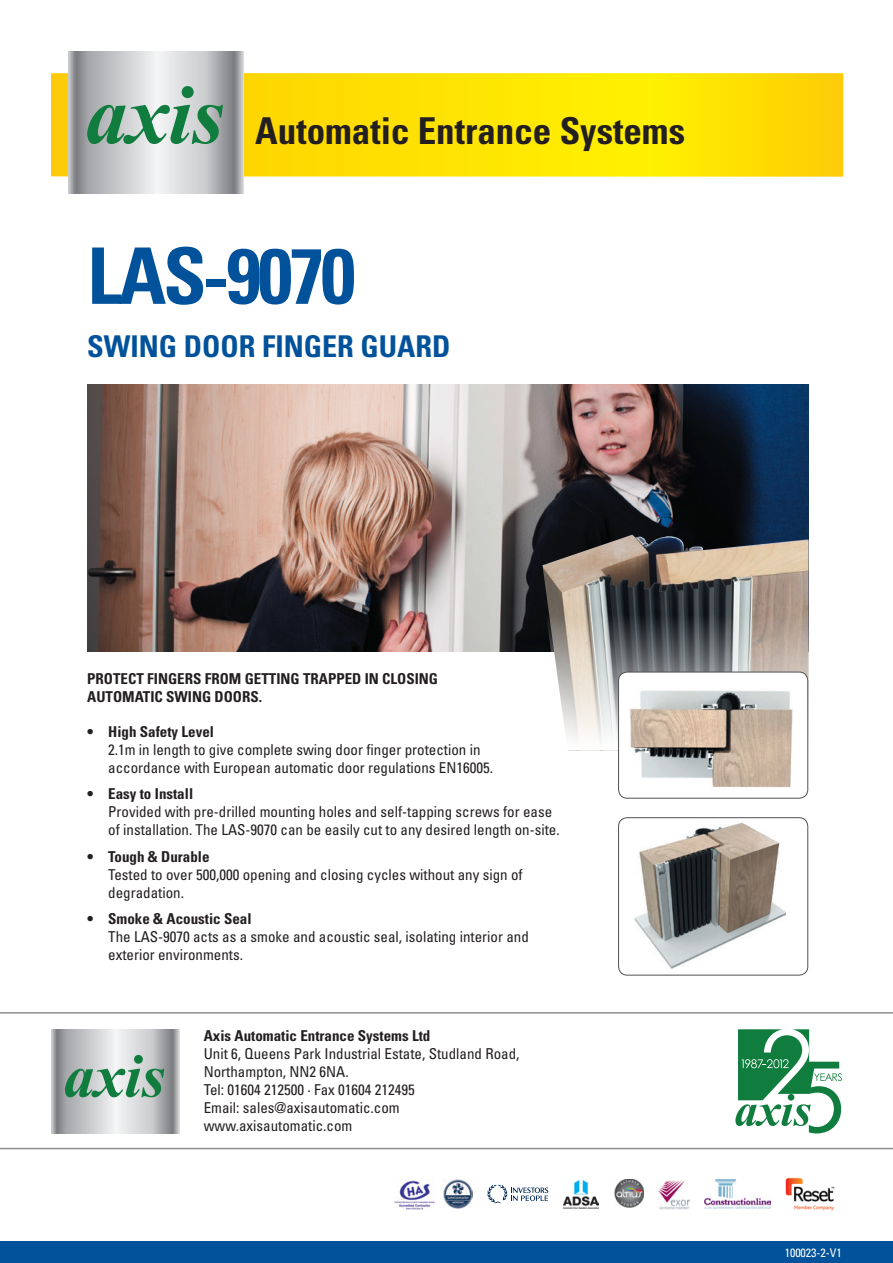
<style>
.page{position:relative;width:893px;height:1263px;background:#fff}
.page>*{position:absolute;margin:0;border:0;box-sizing:border-box;transform-origin:0 0}
.t1{font:700 condensed 78px "Univers";letter-spacing:-.04em;color:#01529a}
.t2{font:700 condensed 37.05px "Univers";color:#231f20}
.t3{font:700 condensed 30px "Univers";color:#01529a}
.Body{font:condensed 15px/18px "Univers";color:#231f20}
.Body-2{font:700 condensed 15px/18px "Univers";color:#231f20}
.t4{font:condensed 12px "Univers";color:#fff}
.s1{font-weight:700}
</style>
<div class="page">
<div style="left:0;top:1242px;width:893px;height:21px;background:#01529a"></div>
<svg style="left:51px;top:73px;width:792px;height:104px;background:#fee003"></svg>
<svg style="left:68px;top:51px;width:176px;height:142px;background:#bcbdc0"></svg>
<svg style="left:87px;top:86px;width:136px;height:58px;background:#91b5a2"></svg>
<img style="left:87px;top:385px;width:722px;height:267px">
<img style="left:542px;top:535px;width:267px;height:117px">
<svg style="left:546px;top:614px;width:263px;height:136px;background:#a4a29f"></svg>
<img style="left:634px;top:822px;width:151px;height:147px">
<div style="left:618px;top:817px;width:190px;height:158px;border:1px solid #505052;border-radius:9px"></div>
<div style="left:619px;top:672px;width:189px;height:126px;background:#fff;border-radius:9px"></div>
<div style="left:618px;top:672px;width:190px;height:126px;border:1px solid #505052;border-radius:9px"></div>
<img style="left:630px;top:690px;width:163px;height:98px">
<img style="left:394px;top:1180px;width:41px;height:30px">
<img style="left:443px;top:1179px;width:29px;height:29px">
<svg style="left:487px;top:1185px;width:61px;height:18px"></svg>
<img style="left:564px;top:1180px;width:34px;height:29px">
<img style="left:614px;top:1179px;width:30px;height:28px">
<img style="left:659px;top:1180px;width:31px;height:29px">
<img style="left:705px;top:1180px;width:66px;height:29px">
<img style="left:785px;top:1177px;width:50px;height:34px">
<svg style="left:51px;top:1029px;width:128px;height:104px;background:#bcbec0"></svg>
<svg style="left:65px;top:1055px;width:99px;height:42px;background:#90b5a2"></svg>
<svg style="left:735px;top:1029px;width:107px;height:104px"></svg>
<hr style="left:0;top:1148px;width:893px;height:1px;background:#8f8f92">
<hr style="left:0;top:1012px;width:893px;height:1px;background:#8f8f92">
<p class="t2" style="left:255px;top:108px;width:431px">Automatic Entrance Systems</p>
<p class="t1" style="left:87px;top:228px;width:270px">LAS-9070</p>
<p class="t3" style="left:87px;top:328px;width:365px">SWING DOOR FINGER GUARD</p>
<p class="Body-2" style="left:87px;top:669px;width:352px">PROTECT FINGERS FROM GETTING TRAPPED IN CLOSING<br>AUTOMATIC SWING DOORS.</p>
<p class="Body" style="left:108px;top:722px;width:386px;text-indent:-21px"><span class="s1">• High Safety Level<br></span>2.1m in length to give complete swing door finger protection in accordance with European automatic door regulations EN16005.</p>
<p class="Body" style="left:108px;top:784px;width:453px;text-indent:-21px"><span class="s1">• Easy to Install<br></span>Provided with pre-drilled mounting holes and self-tapping screws for ease of installation. The LAS-9070 can be easily cut to any desired length on-site.</p>
<p class="Body" style="left:108px;top:847px;width:416px;text-indent:-21px"><span class="s1">• Tough &amp; Durable<br></span>Tested to over 500,000 opening and closing cycles without any sign of degradation.</p>
<p class="Body" style="left:108px;top:909px;width:422px;text-indent:-21px"><span class="s1">• Smoke &amp; Acoustic Seal<br></span>The LAS-9070 acts as a smoke and acoustic seal, isolating interior and exterior environments.</p>
<p class="Body" style="left:204px;top:1026px;width:317px"><span class="s1">Axis Automatic Entrance Systems Ltd<br></span>Unit 6, Queens Park Industrial Estate, Studland Road,<br>Northampton, NN2 6NA.</p>
<p class="Body" style="left:204px;top:1080px;width:213px">Tel: 01604 212500 · Fax 01604 212495</p>
<p class="Body" style="left:204px;top:1098px;width:197px">Email: sales@axisautomatic.com www.axisautomatic.com</p>
<p class="t4" style="left:785px;top:1245px;width:59px">100023-2-V1</p>
</div>
